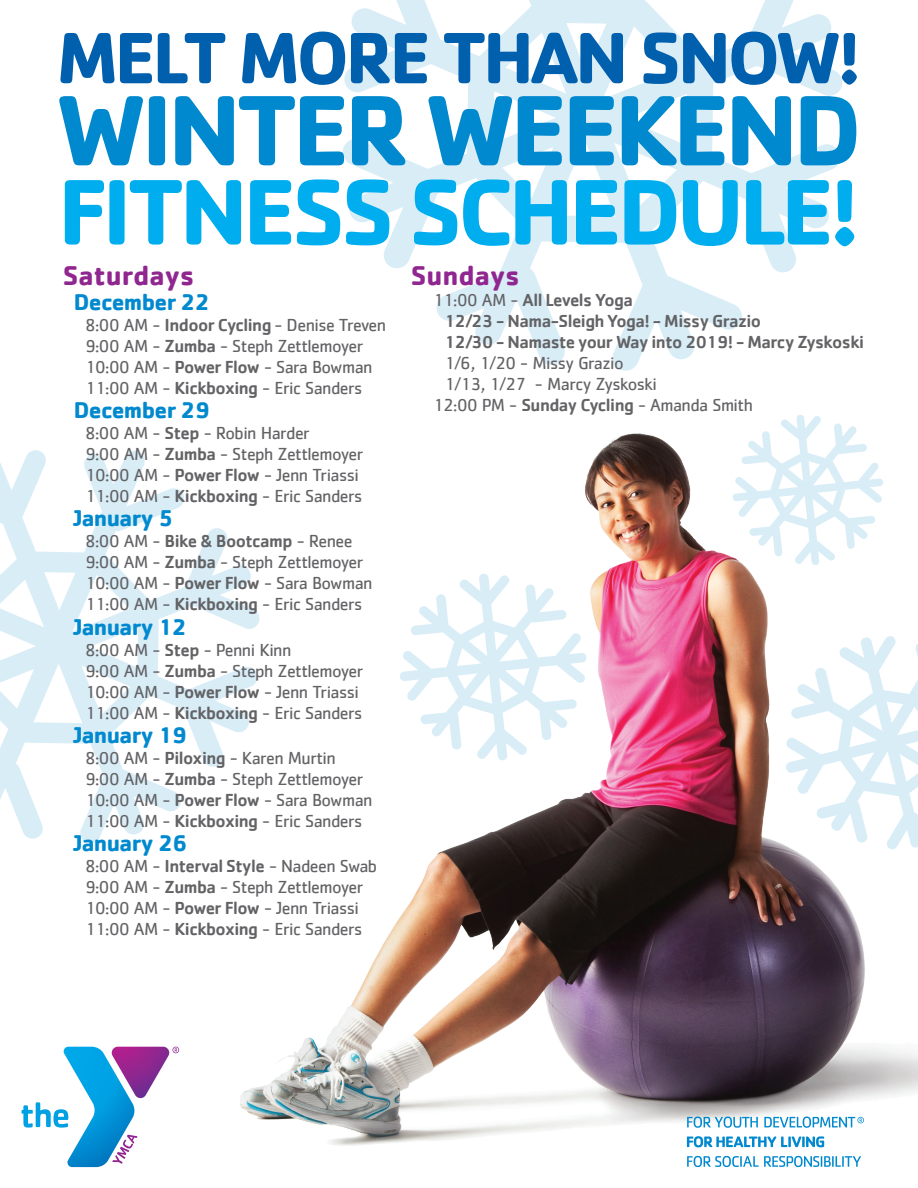
<style>
.page{position:relative;width:918px;height:1188px;background:#fff}
.page>*{position:absolute;margin:0;border:0;box-sizing:border-box;transform-origin:0 0}
.t1{font:700 103.65px "Cachet";letter-spacing:-.05em;color:#0089cf}
.t2{font:700 96.45px "Cachet";letter-spacing:-.05em;color:#00aeef}
.t3{font:700 75.3px "Cachet";letter-spacing:-.05em;color:#0160ae}
.H2_fitness{font:700 28.05px "Cachet";color:#90268f}
.H3_fitness{font:700 23.55px "Cachet";letter-spacing:-.03em;color:#0089cf}
.Body_Copy_fitness{font:18px "Cachet";letter-spacing:-.03em;color:#636366}
.Body_Copy_fitness-2{font:500 18px/21px "Cachet";letter-spacing:-.03em;color:#636366}
.s1{font-weight:500}
.s2{font-weight:400}
</style>
<div class="page">
<img style="left:150px;top:433px;width:768px;height:735px">
<svg style="left:0;top:449px;width:261px;height:395px"></svg>
<svg style="left:785px;top:635px;width:133px;height:214px"></svg>
<svg style="left:399px;top:573px;width:188px;height:188px"></svg>
<svg style="left:732px;top:415px;width:151px;height:150px"></svg>
<svg style="left:342px;top:0;width:501px;height:371px"></svg>
<svg style="left:22px;top:1047px;width:157px;height:120px"></svg>
<svg style="left:687px;top:1117px;width:71px;height:11px"></svg>
<svg style="left:687px;top:1136px;width:137px;height:11px"></svg>
<svg style="left:687px;top:1156px;width:174px;height:11px"></svg>
<svg style="left:764px;top:1117px;width:100px;height:11px"></svg>
<p class="t3" style="left:57px;top:9px;width:806px">MELT MORE THAN SNOW!</p>
<p class="t1" style="left:56px;top:63px;width:808px">WINTER WEEKEND</p>
<p class="t2" style="left:58px;top:150px;width:804px">FITNESS SCHEDULE!</p>
<p class="H2_fitness" style="left:63px;top:258px;width:133px">Saturdays</p>
<p class="H3_fitness" style="left:74px;top:286px;width:138px">December 22</p>
<p class="Body_Copy_fitness" style="left:85px;top:314px;width:302px">8:00 AM - <span class="s1">Indoor Cycling</span> - Denise Treven</p>
<p class="Body_Copy_fitness" style="left:85px;top:335px;width:280px">9:00 AM - <span class="s1">Zumba</span> - Steph Zettlemoyer</p>
<p class="Body_Copy_fitness" style="left:85px;top:356px;width:289px">10:00 AM - <span class="s1">Power Flow</span> - Sara Bowman</p>
<p class="Body_Copy_fitness" style="left:85px;top:377px;width:279px">11:00 AM - <span class="s1">Kickboxing</span> - Eric Sanders</p>
<p class="H3_fitness" style="left:74px;top:395px;width:138px">December 29</p>
<p class="Body_Copy_fitness" style="left:85px;top:422px;width:226px">8:00 AM - <span class="s1">Step</span> - Robin Harder</p>
<p class="Body_Copy_fitness" style="left:85px;top:443px;width:280px">9:00 AM - <span class="s1">Zumba</span> - Steph Zettlemoyer</p>
<p class="Body_Copy_fitness" style="left:85px;top:464px;width:275px">10:00 AM - <span class="s1">Power Flow</span> - Jenn Triassi</p>
<p class="Body_Copy_fitness" style="left:85px;top:485px;width:279px">11:00 AM - <span class="s1">Kickboxing</span> - Eric Sanders</p>
<p class="H3_fitness" style="left:74px;top:503px;width:101px">January 5</p>
<p class="Body_Copy_fitness" style="left:85px;top:531px;width:269px">8:00 AM - <span class="s1">Bike &amp; Bootcamp</span> - Renee</p>
<p class="Body_Copy_fitness" style="left:85px;top:552px;width:280px">9:00 AM - <span class="s1">Zumba</span> - Steph Zettlemoyer</p>
<p class="Body_Copy_fitness" style="left:85px;top:573px;width:289px">10:00 AM - <span class="s1">Power Flow</span> - Sara Bowman</p>
<p class="Body_Copy_fitness" style="left:85px;top:594px;width:279px">11:00 AM - <span class="s1">Kickboxing</span> - Eric Sanders</p>
<p class="H3_fitness" style="left:74px;top:611px;width:115px">January 12</p>
<p class="Body_Copy_fitness" style="left:85px;top:639px;width:208px">8:00 AM - <span class="s1">Step</span> - Penni Kinn</p>
<p class="Body_Copy_fitness" style="left:85px;top:660px;width:280px">9:00 AM - <span class="s1">Zumba</span> - Steph Zettlemoyer</p>
<p class="Body_Copy_fitness" style="left:85px;top:681px;width:275px">10:00 AM - <span class="s1">Power Flow</span> - Jenn Triassi</p>
<p class="Body_Copy_fitness" style="left:85px;top:702px;width:279px">11:00 AM - <span class="s1">Kickboxing</span> - Eric Sanders</p>
<p class="H3_fitness" style="left:74px;top:720px;width:115px">January 19</p>
<p class="Body_Copy_fitness" style="left:85px;top:748px;width:252px">8:00 AM - <span class="s1">Piloxing</span> - Karen Murtin</p>
<p class="Body_Copy_fitness" style="left:85px;top:769px;width:280px">9:00 AM - <span class="s1">Zumba</span> - Steph Zettlemoyer</p>
<p class="Body_Copy_fitness" style="left:85px;top:790px;width:289px">10:00 AM - <span class="s1">Power Flow</span> - Sara Bowman</p>
<p class="Body_Copy_fitness" style="left:85px;top:811px;width:279px">11:00 AM - <span class="s1">Kickboxing</span> - Eric Sanders</p>
<p class="H3_fitness" style="left:74px;top:828px;width:115px">January 26</p>
<p class="Body_Copy_fitness" style="left:85px;top:856px;width:294px">8:00 AM - <span class="s1">Interval Style</span> - Nadeen Swab</p>
<p class="Body_Copy_fitness" style="left:85px;top:877px;width:280px">9:00 AM - <span class="s1">Zumba</span> - Steph Zettlemoyer</p>
<p class="Body_Copy_fitness" style="left:85px;top:898px;width:275px">10:00 AM - <span class="s1">Power Flow</span> - Jenn Triassi</p>
<p class="Body_Copy_fitness" style="left:85px;top:919px;width:279px">11:00 AM - <span class="s1">Kickboxing</span> - Eric Sanders</p>
<p class="H2_fitness" style="left:411px;top:258px;width:111px">Sundays</p>
<p class="Body_Copy_fitness-2" style="left:433px;top:289px;width:201px"><span class="s2">11:00 AM -</span> All Levels Yoga</p>
<p class="Body_Copy_fitness-2" style="left:444px;top:310px;width:421px">12/23 - Nama-Sleigh Yoga! - Missy Grazio<br>12/30 - Namaste your Way into 2019! - Marcy Zyskoski<br><span class="s2">1/6, 1/20 - Missy Grazio</span></p>
<p class="Body_Copy_fitness" style="left:444px;top:374px;width:214px">1/13, 1/27 - Marcy Zyskoski</p>
<p class="Body_Copy_fitness" style="left:433px;top:395px;width:321px">12:00 PM - <span class="s1">Sunday Cycling</span> - Amanda Smith</p>
</div>
